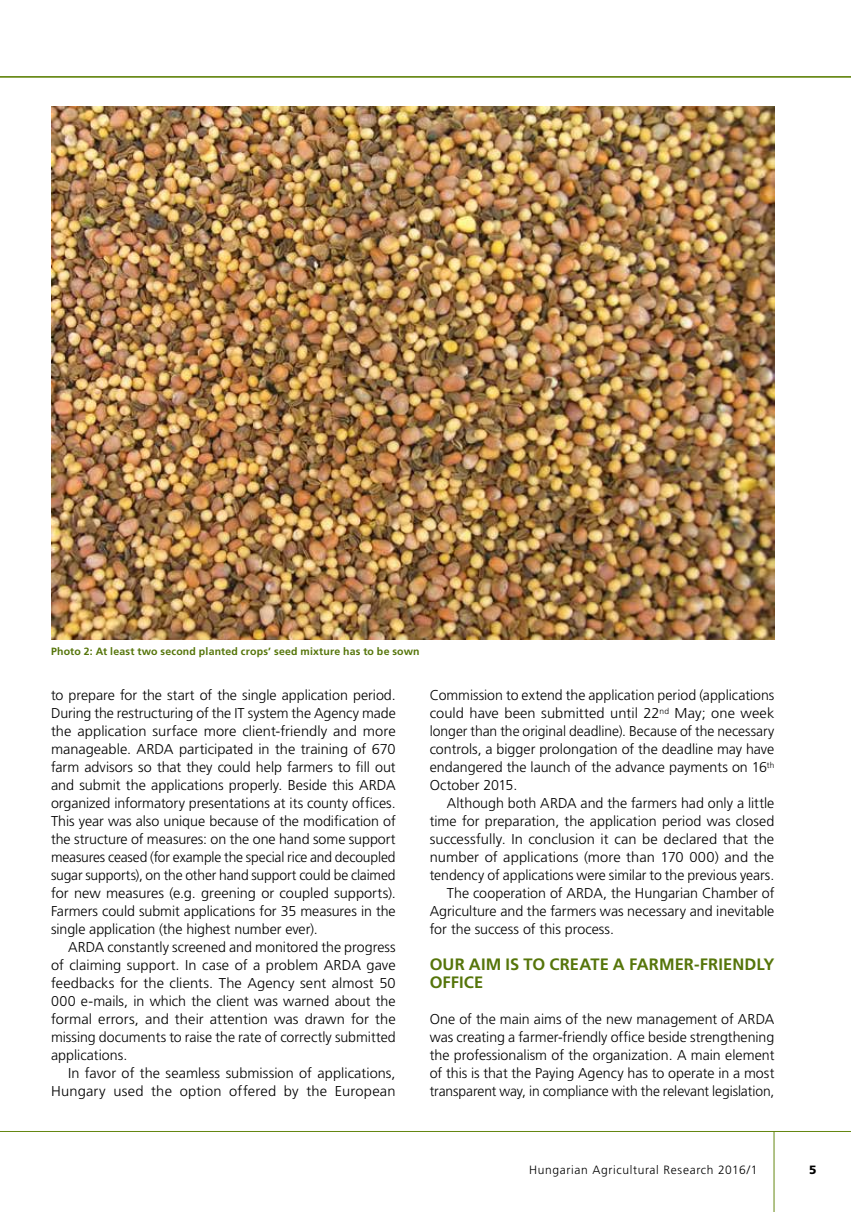
<style>
.page{position:relative;width:851px;height:1212px;background:#fff}
.page>*{position:absolute;margin:0;border:0;box-sizing:border-box;transform-origin:0 0}
.t1{font:700 16.5px/18px "Frutiger QS";letter-spacing:.005em;color:#55750a}
.t2{font:300 14.25px/18px "Frutiger QS";color:#000;text-align:justify}
.t3{font:300 12px "Frutiger QS";letter-spacing:.055em;color:#000}
.t4{font:900 12px "Frutiger QS";color:#000}
.t5{font:700 10.5px "Frutiger QS";letter-spacing:.02em;color:#55750a}
</style>
<div class="page">
<hr style="left:0;top:77px;width:850px;height:1px;background:#658711">
<hr style="left:773px;top:1131px;width:1px;height:81px;background:#658711">
<hr style="left:0;top:76px;width:850px;height:1px;background:#658711">
<hr style="left:0;top:1131px;width:850px;height:1px;background:#658711">
<img style="left:51px;top:106px;width:723px;height:533px">
<p class="t5" style="left:51px;top:645px;width:370px">Photo 2: At least two second planted crops’ seed mixture has to be sown</p>
<p class="t2" style="left:51px;top:686px;width:346px">to prepare for the start of the single application period.<br>During the restructuring of the IT system the Agency made the application surface more client-friendly and more manageable. ARDA participated in the training of 670 farm advisors so that they could help farmers to fill out and submit the applications properly. Beside this ARDA organized informatory presentations at its county offices.<br>This year was also unique because of the modification of the structure of measures: on the one hand some support measures ceased (for example the special rice and decoupled sugar supports), on the other hand support could be claimed for new measures (e.g. greening or coupled supports).<br>Farmers could submit applications for 35 measures in the single application (the highest number ever).</p>
<p class="t2" style="left:51px;top:938px;width:346px;text-indent:17px">ARDA constantly screened and monitored the progress of claiming support. In case of a problem ARDA gave feedbacks for the clients. The Agency sent almost 50<br>000 e-mails, in which the client was warned about the formal errors, and their attention was drawn for the missing documents to raise the rate of correctly submitted applications.</p>
<p class="t2" style="left:51px;top:1064px;width:346px;text-align:right">In favor of the seamless submission of applications,<br>Hungary used the option offered by the European</p>
<p class="t2" style="left:429px;top:686px;width:346px">Commission to extend the application period (applications could have been submitted until 22<sup>nd</sup> May; one week longer than the original deadline). Because of the necessary controls, a bigger prolongation of the deadline may have endangered the launch of the advance payments on 16<sup>th </sup>October 2015.</p>
<p class="t2" style="left:446px;top:794px;width:329px">Although both ARDA and the farmers had only a little</p>
<p class="t2" style="left:429px;top:812px;width:346px">time for preparation, the application period was closed</p>
<p class="t2" style="left:429px;top:830px;width:346px">successfully. In conclusion it can be declared that the</p>
<p class="t2" style="left:429px;top:848px;width:346px">number of applications (more than 170 000) and the</p>
<p class="t2" style="left:429px;top:866px;width:346px">tendency of applications were similar to the previous years.</p>
<p class="t2" style="left:446px;top:884px;width:329px">The cooperation of ARDA, the Hungarian Chamber of</p>
<p class="t2" style="left:429px;top:902px;width:346px">Agriculture and the farmers was necessary and inevitable</p>
<p class="t2" style="left:429px;top:920px;width:186px">for the success of this process.</p>
<p class="t1" style="left:429px;top:955px;width:346px">OUR AIM IS TO CREATE A FARMER-FRIENDLY<br>OFFICE</p>
<p class="t2" style="left:429px;top:1010px;width:346px">One of the main aims of the new management of ARDA was creating a farmer-friendly office beside strengthening the professionalism of the organization. A main element of this is that the Paying Agency has to operate in a most transparent way, in compliance with the relevant legislation,</p>
<p class="t3" style="left:529px;top:1163px;width:230px">Hungarian Agricultural Research 2016/1</p>
<p class="t4" style="left:808px;top:1163px;width:9px">5</p>
</div>
